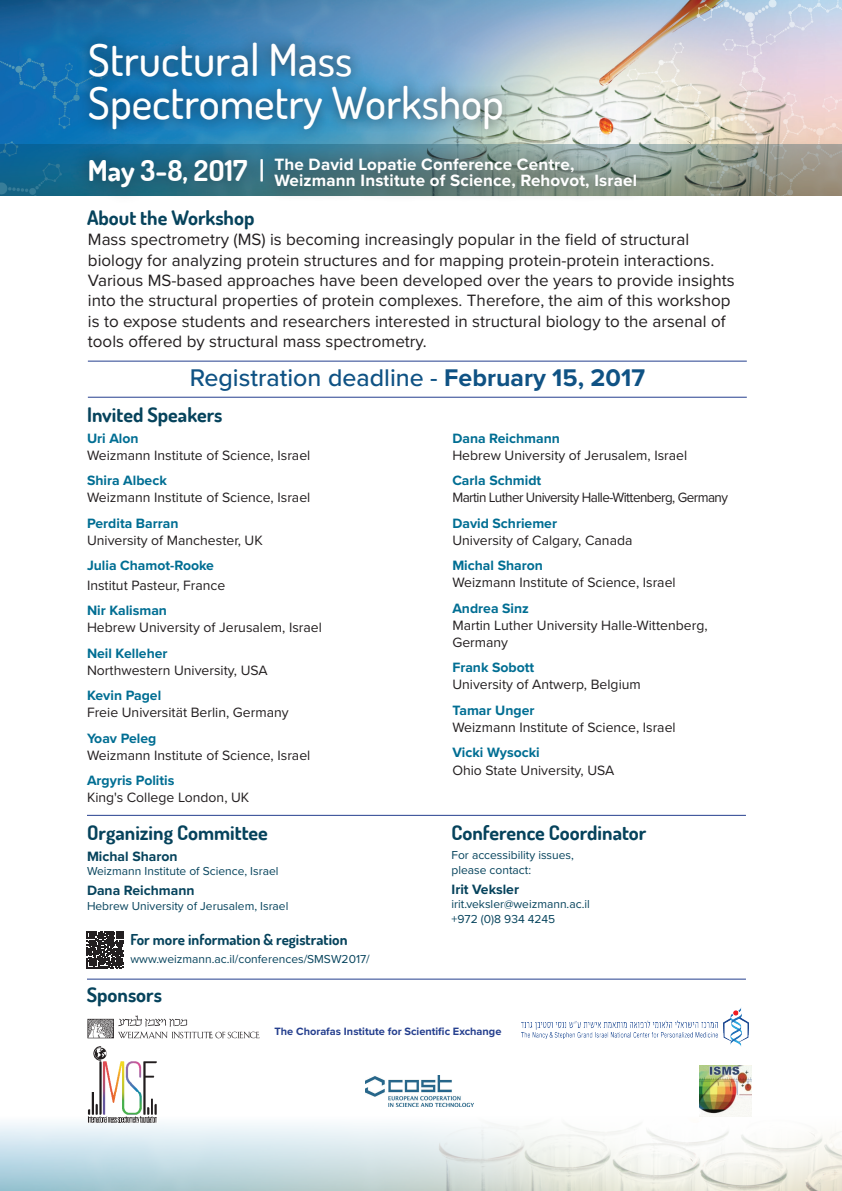
<style>
.page{position:relative;width:842px;height:1191px;background:#fff}
.page>*{position:absolute;margin:0;border:0;box-sizing:border-box;transform-origin:0 0}
.t1{font:500 44px/43px "Dosis";color:#fff}
.t2{font:700 28.6px "Dosis";color:#fff}
.t3{font:500 25px "Proxima Nova";color:#0f5284}
.t4{font:700 20px "Dosis";color:#06435c}
.t5{font:17px/20.4px "Proxima Nova";color:#231f20}
.t6{font:700 17px "Proxima Nova";letter-spacing:.01em;color:#fff}
.t7{font:700 15px "Dosis";color:#06435c}
.t8{font:14px/17px "Proxima Nova";color:#231f20}
.t9{font:700 14px "Proxima Nova";color:#006e93}
.t10{font:14px "Proxima Nova";letter-spacing:-.04em;color:#231f20;scale:.96 1}
.t11{font:700 14px "Proxima Nova";color:#06435c}
.t12{font:12px/14.4px "Proxima Nova";color:#06435c}
.t13{font:700 11px "Proxima Nova";color:#253f8e}
.s1{font-weight:500}
.s2{font-weight:700}
</style>
<div class="page">
<img style="left:0;top:0;width:842px;height:145px">
<svg style="left:0;top:145px;width:842px;height:51px;background:#6f898a"></svg>
<div style="left:76px;top:30px;width:440px;height:113px;background:#231f20;opacity:.75"></div>
<div style="left:71px;top:142px;width:211px;height:63px;background:#231f20;opacity:.75"></div>
<div style="left:259px;top:143px;width:393px;height:60px;background:#231f20;opacity:.75"></div>
<img style="left:0;top:1116px;width:841px;height:75px">
<img style="left:699px;top:1065px;width:52px;height:51px">
<img style="left:87px;top:1046px;width:71px;height:76px">
<img style="left:366px;top:1075px;width:107px;height:31px">
<svg style="left:87px;top:1015px;width:173px;height:23px"></svg>
<img style="left:522px;top:1007px;width:226px;height:39px">
<hr style="left:88px;top:397px;width:659px;height:1px;background:#253f8e">
<hr style="left:88px;top:361px;width:659px;height:1px;background:#253f8e">
<hr style="left:87px;top:815px;width:659px;height:1px;background:#253f8e">
<hr style="left:87px;top:978px;width:659px;height:1px;background:#253f8e">
<svg style="left:87px;top:931px;width:37px;height:37px"></svg>
<h1 class="t1" style="left:88px;top:38px;width:418px">Structural Mass<br>Spectrometry Workshop</h1>
<p class="t6" style="left:274px;top:154px;width:301px">The David Lopatie Conference Centre,</p>
<h2 class="t2" style="left:88px;top:152px;width:178px">May 3-8, O2 17 <span class="s1">|</span></h2>
<p class="t6" style="left:274px;top:170px;width:364px">Weizmann Institute of Science, Rehovot, Israel</p>
<h3 class="t4" style="left:87px;top:204px;width:169px">About the Workshop</h3>
<p class="t5" style="left:88px;top:230px;width:648px">Mass spectrometry (MS) is becoming increasingly popular in the field of structural biology for analyzing protein structures and for mapping protein-protein interactions.<br>Various MS-based approaches have been developed over the years to provide insights into the structural properties of protein complexes. Therefore, the aim of this workshop is to expose students and researchers interested in structural biology to the arsenal of tools offered by structural mass spectrometry.</p>
<h3 class="t3" style="left:190px;top:363px;width:457px">Registration deadline - <span class="s2">February 15, 2017</span></h3>
<h3 class="t4" style="left:87px;top:402px;width:137px">Invited Speakers</h3>
<p class="t9" style="left:87px;top:429px;width:53px">Uri Alon</p>
<p class="t8" style="left:87px;top:447px;width:225px">Weizmann Institute of Science, Israel</p>
<p class="t9" style="left:87px;top:472px;width:81px">Shira Albeck</p>
<p class="t8" style="left:87px;top:489px;width:225px">Weizmann Institute of Science, Israel</p>
<p class="t9" style="left:87px;top:514px;width:93px">Perdita Barran</p>
<p class="t8" style="left:87px;top:532px;width:177px">University of Manchester, UK</p>
<p class="t9" style="left:87px;top:557px;width:129px">Julia Chamot-Rooke</p>
<p class="t8" style="left:87px;top:577px;width:140px">Institut Pasteur, France</p>
<p class="t9" style="left:87px;top:602px;width:82px">Nir Kalisman</p>
<p class="t8" style="left:87px;top:619px;width:236px">Hebrew University of Jerusalem, Israel</p>
<p class="t9" style="left:87px;top:644px;width:82px">Neil Kelleher</p>
<p class="t8" style="left:87px;top:662px;width:182px">Northwestern University, USA</p>
<p class="t9" style="left:87px;top:687px;width:76px">Kevin Pagel</p>
<p class="t8" style="left:87px;top:704px;width:203px">Freie Universität Berlin, Germany</p>
<p class="t9" style="left:87px;top:729px;width:71px">Yoav Peleg</p>
<p class="t8" style="left:87px;top:747px;width:225px">Weizmann Institute of Science, Israel</p>
<p class="t9" style="left:87px;top:772px;width:89px">Argyris Politis</p>
<p class="t8" style="left:87px;top:789px;width:164px">King s' College London, UK</p>
<h3 class="t4" style="left:87px;top:819px;width:182px">Organizing Committee</h3>
<p class="t11" style="left:87px;top:848px;width:92px">Michal Sharon</p>
<p class="t12" style="left:87px;top:864px;width:193px">Weizmann Institute of Science, Israel</p>
<p class="t11" style="left:87px;top:882px;width:109px">Dana Reichmann</p>
<p class="t12" style="left:87px;top:899px;width:203px">Hebrew University of Jerusalem, Israel</p>
<p class="t7" style="left:130px;top:930px;width:219px">For more information &amp; registration</p>
<p class="t12" style="left:130px;top:952px;width:241px">www.weizmann.ac /i l. conferences/SMSW2017/</p>
<h3 class="t4" style="left:87px;top:982px;width:77px">Sponsors</h3>
<p class="t9" style="left:452px;top:429px;width:109px">Dana Reichmann</p>
<p class="t8" style="left:452px;top:447px;width:236px">Hebrew University of Jerusalem, Israel</p>
<p class="t9" style="left:452px;top:472px;width:90px">Carla Schmidt</p>
<p class="t10" style="left:452px;top:489px;width:289px">Martin Luther University Halle-Wittenberg, Germany</p>
<p class="t9" style="left:452px;top:514px;width:106px">David Schriemer</p>
<p class="t8" style="left:452px;top:532px;width:182px">University of Calgary, Canada</p>
<p class="t9" style="left:452px;top:557px;width:92px">Michal Sharon</p>
<p class="t8" style="left:452px;top:574px;width:225px">Weizmann Institute of Science, Israel</p>
<p class="t9" style="left:452px;top:599px;width:78px">Andrea Sinz</p>
<p class="t8" style="left:452px;top:617px;width:257px">Martin Luther University Halle-Wittenberg,<br>Germany</p>
<p class="t9" style="left:452px;top:659px;width:83px">Frank Sobott</p>
<p class="t8" style="left:452px;top:676px;width:190px">University of Antwerp, Belgium</p>
<p class="t9" style="left:452px;top:701px;width:84px">Tamar Unger</p>
<p class="t8" style="left:452px;top:719px;width:225px">Weizmann Institute of Science, Israel</p>
<p class="t9" style="left:452px;top:744px;width:89px">Vicki Wysocki</p>
<p class="t8" style="left:452px;top:762px;width:164px">Ohio State University, USA</p>
<h3 class="t4" style="left:451px;top:819px;width:196px">Conference Coordinator</h3>
<p class="t12" style="left:451px;top:848px;width:124px">For accessibility issues, please contact:</p>
<p class="t11" style="left:451px;top:881px;width:69px">Irit Veksler</p>
<p class="t12" style="left:451px;top:897px;width:140px">irit.veksler@weizmann.ac i l. +972 0) 8( 934 4245</p>
<p class="t13" style="left:274px;top:1024px;width:228px">The Chorafas Institute for Scientific Exchange</p>
</div>
